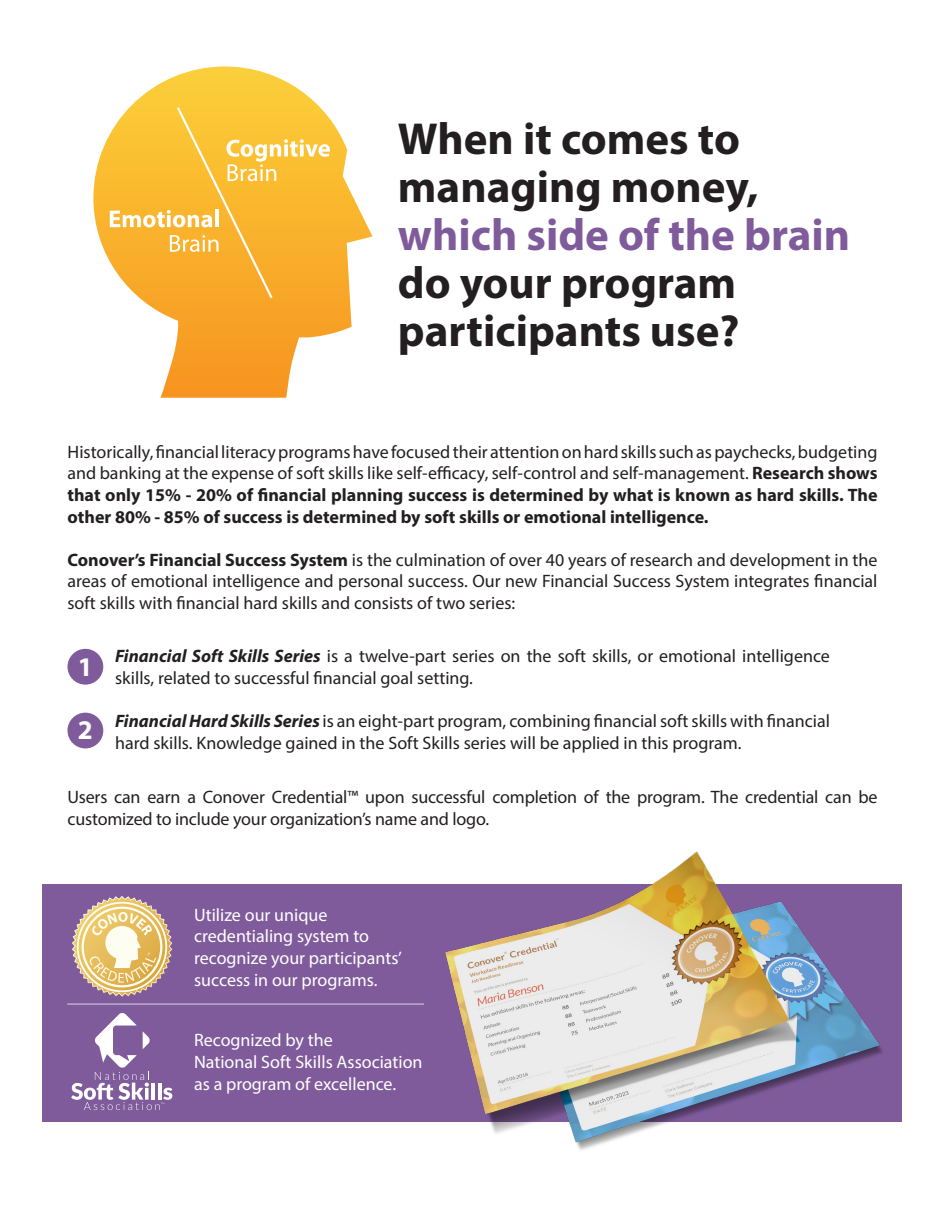
<style>
.page{position:relative;width:945px;height:1215px;background:#fff}
.page>*{position:absolute;margin:0;border:0;box-sizing:border-box;transform-origin:0 0}
.t1{font:700 45px/48px "Myriad Pro";color:#231f20}
.t2{font:700 27px "Myriad Pro";color:#fff}
.t3{font:18px/21.6px "Myriad Pro";color:#231f20}
.t4{font:18px/21.6px "Myriad Pro";color:#fff}
.s1{color:#7f5b9b}
.s2{font-weight:700}
.s3{font-weight:700;font-style:italic}
</style>
<div class="page">
<svg style="left:93px;top:66px;width:280px;height:332px"></svg>
<svg style="left:110px;top:107px;width:220px;height:191px;background:#fabe41"></svg>
<div style="left:67px;top:649px;width:36px;height:36px;background:#7f5b9b;border-radius:50%"></div>
<div style="left:67px;top:713px;width:36px;height:35px;background:#7f5b9b;border-radius:50%"></div>
<div style="left:43px;top:884px;width:859px;height:238px;background:#7f5b9b"></div>
<hr style="left:67px;top:1003px;width:357px;height:2px;background:#fff">
<svg style="left:72px;top:896px;width:100px;height:101px"></svg>
<svg style="left:71px;top:1013px;width:101px;height:97px"></svg>
<img style="left:445px;top:851px;width:438px;height:299px">
<p class="t1" style="left:398px;top:113px;width:454px">When it comes to managing money, <span class="s1">which side of the brain </span>do your program participants use?</p>
<p class="t3" style="left:68px;top:441px;width:812px;text-align:justify">Historically, financial literacy programs have focused their attention on hard skills such as paychecks, budgeting and banking at the expense of soft skills like self-efficacy, self-control and self-management. <span class="s2">Research shows that only 15% - 20% of financial planning success is determined by what is known as hard skills. The other 80% - 85% of success is determined by soft skills or emotional intelligence.</span></p>
<p class="t3" style="left:68px;top:549px;width:812px;text-align:justify"><span class="s2">Conover’s Financial Success System</span> is the culmination of over 40 years of research and development in the areas of emotional intelligence and personal success. Our new Financial Success System integrates financial soft skills with financial hard skills and consists of two series:</p>
<p class="t2" style="left:78px;top:650px;width:16px">1</p>
<p class="t2" style="left:78px;top:712px;width:16px">2</p>
<p class="t3" style="left:115px;top:645px;width:716px"><span class="s3">Financial Soft Skills Series</span> is a twelve-part series on the soft skills, or emotional intelligence skills, related to successful financial goal setting.</p>
<p class="t3" style="left:115px;top:710px;width:716px"><span class="s3">Financial Hard Skills Series</span> is an eight-part program, combining financial soft skills with financial hard skills. Knowledge gained in the Soft Skills series will be applied in this program.</p>
<p class="t3" style="left:68px;top:786px;width:812px">Users can earn a Conover Credential™ upon successful completion of the program. The credential can be customized to include your organization’s name and logo.</p>
<p class="t4" style="left:194px;top:904px;width:135px">Utilize our unique</p>
<p class="t4" style="left:194px;top:925px;width:209px">credentialing system to recognize your participants’ success in our programs.</p>
<p class="t4" style="left:194px;top:1029px;width:140px">Recognized by the</p>
<p class="t4" style="left:194px;top:1051px;width:230px">National Soft Skills Association</p>
<p class="t4" style="left:194px;top:1073px;width:204px">as a program of excellence.</p>
</div>
